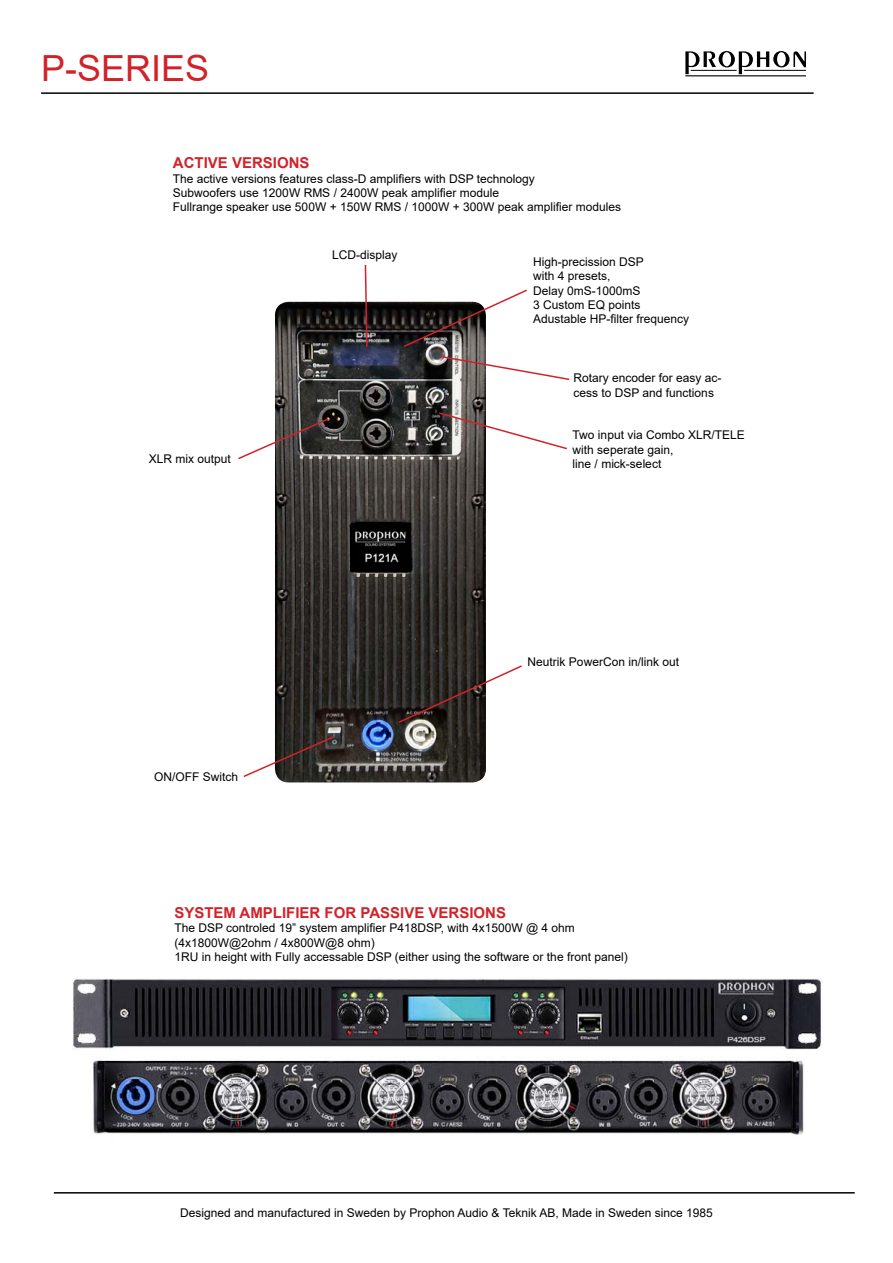
<style>
.page{position:relative;width:893px;height:1263px;background:#fff}
.page>*{position:absolute;margin:0;border:0;box-sizing:border-box;transform-origin:0 0}
.t1{font:36px "Arial";color:#d22229}
.t2{font:700 15px "Arial";color:#d22229}
.t3{font:12px/14.4px "Arial";color:#000}
</style>
<div class="page">
<hr style="left:54px;top:1192px;width:801px;height:1px;background:#000">
<img style="left:275px;top:302px;width:211px;height:480px">
<svg style="left:364px;top:264px;width:4px;height:85px"></svg>
<svg style="left:439px;top:355px;width:131px;height:26px"></svg>
<svg style="left:402px;top:289px;width:125px;height:59px"></svg>
<svg style="left:437px;top:411px;width:130px;height:39px"></svg>
<svg style="left:238px;top:417px;width:92px;height:44px"></svg>
<svg style="left:243px;top:735px;width:93px;height:43px"></svg>
<svg style="left:397px;top:664px;width:125px;height:60px"></svg>
<img style="left:72px;top:978px;width:750px;height:157px">
<hr style="left:41px;top:92px;width:773px;height:2px;background:#000">
<hr style="left:685px;top:75px;width:121px;height:1px;background:#000">
<svg style="left:685px;top:51px;width:121px;height:23px"></svg>
<h1 class="t1" style="left:41px;top:44px;width:170px">P-SERIES</h1>
<p class="t2" style="left:173px;top:152px;width:138px">ACTIVE VERSIONS</p>
<p class="t3" style="left:173px;top:171px;width:450px">The active versions features class-D amplifiers with DSP technology<br>Subwoofers use 1200W RMS / 2400W peak amplifier module<br>Fullrange speaker use 500W + 150W RMS / 1000W + 300W peak amplifier modules</p>
<p class="t3" style="left:149px;top:452px;width:84px">XLR mix output</p>
<p class="t3" style="left:332px;top:247px;width:67px">LCD-display</p>
<p class="t3" style="left:154px;top:770px;width:86px">ON/OFF Switch</p>
<p class="t3" style="left:533px;top:254px;width:158px">High-precission DSP<br>with 4 presets,<br>Delay 0mS-1000mS<br>3 Custom EQ points<br>Adustable HP-filter frequency</p>
<p class="t3" style="left:573px;top:371px;width:150px">Rotary encoder for easy ac&shy;cess to DSP and functions</p>
<p class="t3" style="left:573px;top:428px;width:174px">Two input via Combo XLR/TELE with seperate gain,<br>line / mick-select</p>
<p class="t3" style="left:528px;top:655px;width:153px">Neutrik PowerCon in/link out</p>
<p class="t2" style="left:174px;top:902px;width:333px">SYSTEM AMPLIFIER FOR PASSIVE VERSIONS</p>
<p class="t3" style="left:174px;top:921px;width:455px">The DSP controled 19” system amplifier P418DSP, with 4x1500W @ 4 ohm (4x1800W@2ohm / 4x800W@8 ohm)<br>1RU in height with Fully accessable DSP (either using the software or the front panel)</p>
<p class="t3" style="left:180px;top:1206px;width:534px">Designed and manufactured in Sweden by Prophon Audio &amp; Teknik AB, Made in Sweden since 1985</p>
</div>
